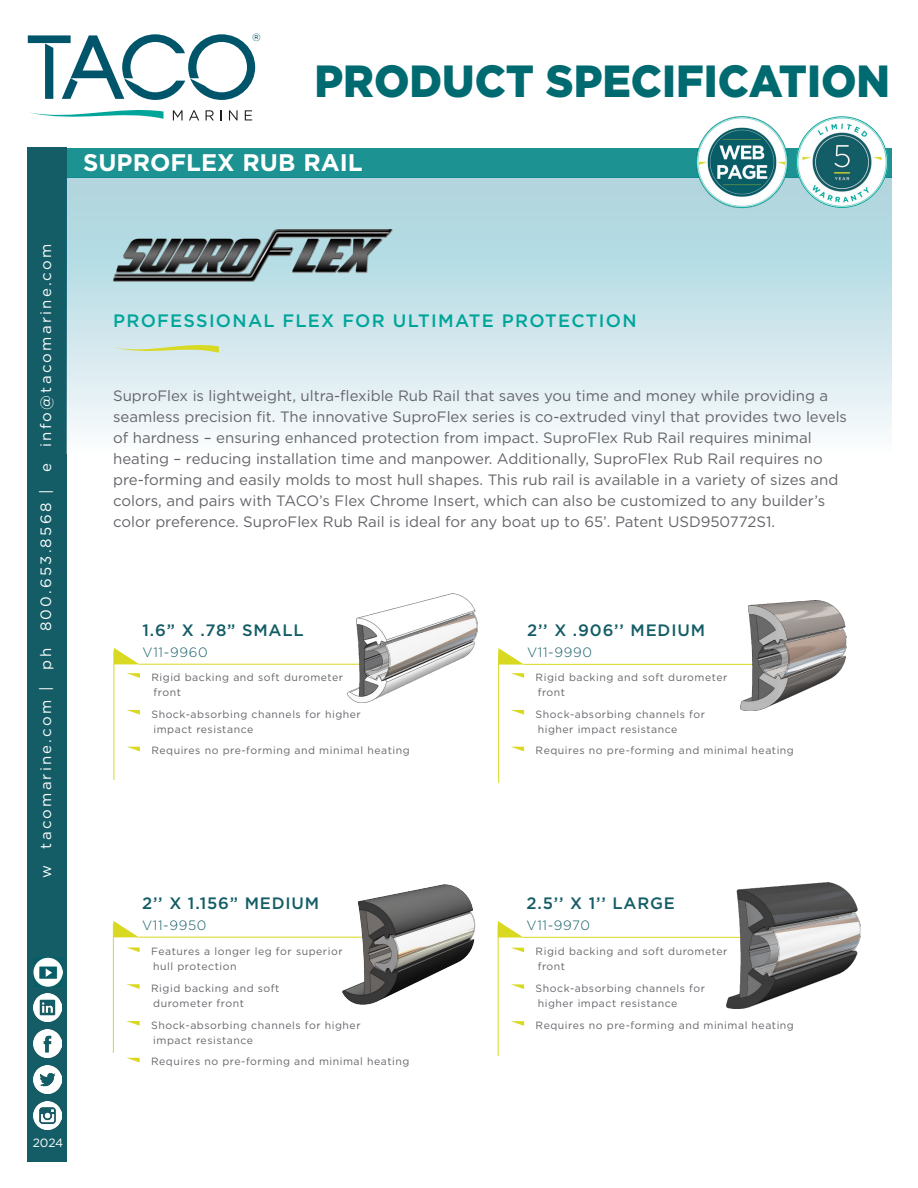
<style>
.page{position:relative;width:918px;height:1188px;background:#fff}
.page>*{position:absolute;margin:0;border:0;box-sizing:border-box;transform-origin:0 0}
.t1{font:900 45px "Gotham";color:#006a71;scale:.95 1}
.Section_Header{font:700 24px "Gotham";color:#fff}
.Sub-head_1{font:500 18px "Gotham";letter-spacing:.07em;color:#00a59a}
.Head_1{font:500 16.5px "Gotham";letter-spacing:.05em;color:#145d66}
.Body_Copy{font:15px/21px "Gotham";color:#64656a}
.t2{font:15px "Gotham";letter-spacing:.15em;color:#fff}
.Head_1-2{font:300 13.5px "Gotham";letter-spacing:.05em;color:#145d66}
.t3{font:12px "Gotham";color:#fff}
.Bullets_-_small{font:10.5px/15px "Gotham";letter-spacing:.05em;color:#64656a}
.t4{font:10.5px "Gotham";color:#00556a}
</style>
<div class="page">
<div style="left:28px;top:148px;width:39px;height:1014px;background:#145d66"></div>
<div style="left:67px;top:148px;width:825px;height:29px;background:#1c9292"></div>
<div style="left:67px;top:177px;width:825px;height:277px;background:linear-gradient(to bottom,#a4d1db,#f6fafc)"></div>
<svg style="left:28px;top:34px;width:227px;height:87px"></svg>
<img style="left:33px;top:993px;width:28px;height:29px">
<img style="left:33px;top:1029px;width:28px;height:29px">
<img style="left:33px;top:1065px;width:28px;height:29px">
<img style="left:33px;top:1102px;width:28px;height:28px">
<img style="left:33px;top:957px;width:30px;height:30px">
<img style="left:796px;top:116px;width:93px;height:92px">
<svg style="left:113px;top:341px;width:106px;height:16px;background:#d6e5c7"></svg>
<img style="left:113px;top:229px;width:280px;height:52px">
<svg style="left:114px;top:648px;width:26px;height:16px"></svg>
<svg style="left:127px;top:673px;width:13px;height:5px"></svg>
<svg style="left:127px;top:710px;width:13px;height:5px"></svg>
<svg style="left:127px;top:747px;width:13px;height:4px"></svg>
<hr style="left:114px;top:651px;width:1px;height:129px;background:#d8d920">
<hr style="left:139px;top:664px;width:286px;height:1px;background:#d8d920">
<svg style="left:498px;top:648px;width:26px;height:17px"></svg>
<svg style="left:511px;top:673px;width:13px;height:5px"></svg>
<svg style="left:511px;top:710px;width:13px;height:5px"></svg>
<svg style="left:512px;top:747px;width:12px;height:4px"></svg>
<hr style="left:498px;top:652px;width:1px;height:131px;background:#d8d920">
<hr style="left:524px;top:664px;width:285px;height:1px;background:#d8d920">
<svg style="left:113px;top:921px;width:26px;height:16px"></svg>
<svg style="left:128px;top:948px;width:12px;height:4px"></svg>
<svg style="left:126px;top:984px;width:14px;height:5px"></svg>
<svg style="left:126px;top:1021px;width:14px;height:5px"></svg>
<svg style="left:127px;top:1058px;width:13px;height:4px"></svg>
<hr style="left:113px;top:924px;width:1px;height:129px;background:#d8d920">
<hr style="left:138px;top:937px;width:286px;height:1px;background:#d8d920">
<svg style="left:498px;top:921px;width:26px;height:17px"></svg>
<svg style="left:512px;top:948px;width:12px;height:4px"></svg>
<svg style="left:511px;top:984px;width:13px;height:5px"></svg>
<svg style="left:511px;top:1021px;width:13px;height:5px"></svg>
<hr style="left:498px;top:925px;width:1px;height:131px;background:#d8d920">
<hr style="left:523px;top:937px;width:286px;height:1px;background:#d8d920">
<img style="left:741px;top:600px;width:105px;height:111px">
<img style="left:342px;top:884px;width:134px;height:121px">
<img style="left:727px;top:882px;width:133px;height:126px">
<img style="left:348px;top:593px;width:130px;height:110px">
<img style="left:695px;top:116px;width:93px;height:92px">
<p class="t4" style="left:252px;top:32px;width:10px">®</p>
<h1 class="t1" style="left:315px;top:50px;width:607px">PRODUCT SPECIFICATION</h1>
<p class="Section_Header" style="left:83px;top:149px;width:281px">SUPROFLEX RUB RAIL</p>
<p class="t2" style="left:36px;top:878px;width:636px;rotate:-90deg">w tacomarine.com | ph 800.653.8568 | e info@tacomarine.com</p>
<p class="t3" style="left:33px;top:1135px;width:32px">2024</p>
<p class="Sub-head_1" style="left:113px;top:309px;width:525px">PROFESSIONAL FLEX FOR ULTIMATE PROTECTION</p>
<p class="Body_Copy" style="left:113px;top:385px;width:735px">SuproFlex is lightweight, ultra-flexible Rub Rail that saves you time and money while providing a seamless precision fit. The innovative SuproFlex series is co-extruded vinyl that provides two levels of hardness – ensuring enhanced protection from impact. SuproFlex Rub Rail requires minimal heating – reducing installation time and manpower. Additionally, SuproFlex Rub Rail requires no pre-forming and easily molds to most hull shapes. This rub rail is available in a variety of sizes and colors, and pairs with TACO’s Flex Chrome Insert, which can also be customized to any builder’s color preference. SuproFlex Rub Rail is ideal for any boat up to 65’. Patent USD950772S1.</p>
<p class="Head_1" style="left:143px;top:620px;width:163px">1.6” X .78” SMALL</p>
<p class="Head_1-2" style="left:143px;top:644px;width:66px">V11-9960</p>
<p class="Bullets_-_small" style="left:151px;top:669px;width:193px">Rigid backing and soft durometer front</p>
<p class="Bullets_-_small" style="left:151px;top:706px;width:211px">Shock-absorbing channels for higher impact resistance</p>
<p class="Bullets_-_small" style="left:151px;top:743px;width:260px">Requires no pre-forming and minimal heating</p>
<p class="Head_1" style="left:142px;top:893px;width:179px">2’’ X 1.156” MEDIUM</p>
<p class="Head_1-2" style="left:142px;top:917px;width:66px">V11-9950</p>
<p class="Bullets_-_small" style="left:151px;top:944px;width:193px">Features a longer leg for superior hull protection</p>
<p class="Bullets_-_small" style="left:151px;top:981px;width:130px">Rigid backing and soft durometer front</p>
<p class="Bullets_-_small" style="left:151px;top:1017px;width:211px">Shock-absorbing channels for higher impact resistance</p>
<p class="Bullets_-_small" style="left:151px;top:1054px;width:260px">Requires no pre-forming and minimal heating</p>
<p class="Head_1" style="left:527px;top:620px;width:179px">2’’ X .906’’ MEDIUM</p>
<p class="Head_1-2" style="left:527px;top:644px;width:66px">V11-9990</p>
<p class="Bullets_-_small" style="left:536px;top:669px;width:193px">Rigid backing and soft durometer front</p>
<p class="Bullets_-_small" style="left:536px;top:706px;width:171px">Shock-absorbing channels for higher impact resistance</p>
<p class="Bullets_-_small" style="left:536px;top:743px;width:260px">Requires no pre-forming and minimal heating</p>
<p class="Head_1" style="left:527px;top:893px;width:150px">2.5’’ X 1’’ LARGE</p>
<p class="Head_1-2" style="left:527px;top:917px;width:65px">V11-9970</p>
<p class="Bullets_-_small" style="left:536px;top:944px;width:193px">Rigid backing and soft durometer front</p>
<p class="Bullets_-_small" style="left:536px;top:981px;width:171px">Shock-absorbing channels for higher impact resistance</p>
<p class="Bullets_-_small" style="left:536px;top:1017px;width:260px">Requires no pre-forming and minimal heating</p>
</div>
